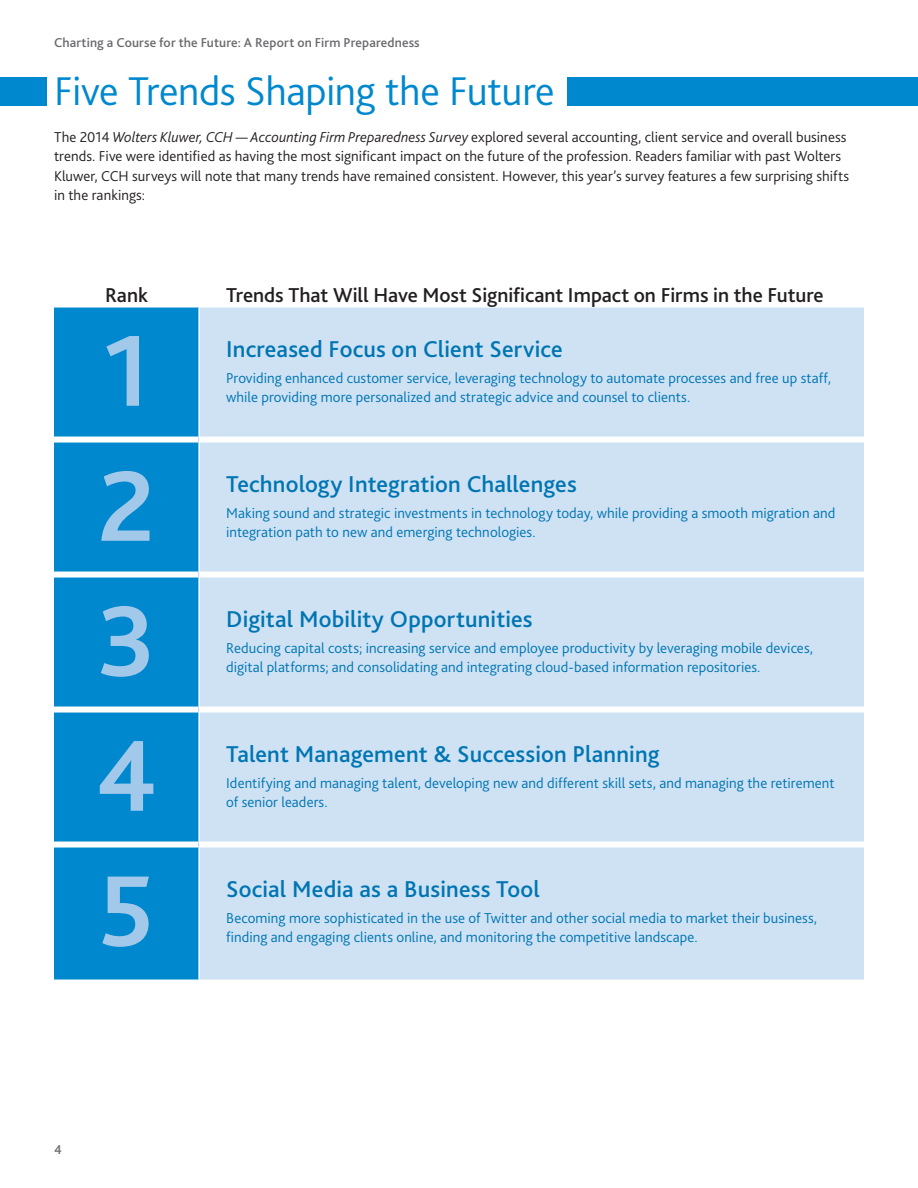
<style>
.page{position:relative;width:918px;height:1188px;background:#fff}
.page>*{position:absolute;margin:0;border:0;box-sizing:border-box;transform-origin:0 0}
.Section_Number{font:700 105px "Bliss 2";color:#a2c9ea}
.Page_Headline{font:300 42px "Bliss 2";letter-spacing:-.01em;color:#0088ce}
.Body_Text_-_Heading{font:500 24px "Bliss 2";letter-spacing:.005em;color:#0075b2}
.Body_Text_-_Heading-2{font:500 21px "Bliss 2";letter-spacing:-.005em;color:#231f20}
.t1{font:300 15px/19.5px "Bliss 2";color:#0075b2}
.t2{font:300 15px/19.5px "Bliss 2";color:#231f20}
.t3{font:500 13.5px "Bliss 2";letter-spacing:.01em;color:#69696c}
.s1{font-style:italic}
</style>
<div class="page">
<div style="left:54px;top:308px;width:144px;height:672px;background:#0088ce"></div>
<div style="left:200px;top:308px;width:664px;height:672px;background:#cee2f4"></div>
<div style="left:54px;top:437px;width:144px;height:6px;background:#fff"></div>
<div style="left:200px;top:437px;width:664px;height:6px;background:#fff"></div>
<div style="left:54px;top:572px;width:144px;height:6px;background:#fff"></div>
<div style="left:200px;top:572px;width:664px;height:6px;background:#fff"></div>
<div style="left:54px;top:707px;width:144px;height:6px;background:#fff"></div>
<div style="left:200px;top:707px;width:664px;height:6px;background:#fff"></div>
<div style="left:54px;top:842px;width:144px;height:6px;background:#fff"></div>
<div style="left:200px;top:842px;width:664px;height:6px;background:#fff"></div>
<div style="left:0;top:78px;width:918px;height:28px;background:#0088ce"></div>
<div style="left:47px;top:68px;width:520px;height:44px;background:#fff"></div>
<p class="t3" style="left:54px;top:34px;width:367px">Charting a Course for the Future: A Report on Firm Preparedness</p>
<p class="Page_Headline" style="left:54px;top:65px;width:502px">Five Trends Shaping the Future</p>
<p class="t2" style="left:54px;top:127px;width:797px">The 2014 <span class="s1">Wolters Kluwer, CCH — Accounting Firm Preparedness Survey</span> explored several accounting, client service and overall business trends. Five were identified as having the most significant impact on the future of the profession. Readers familiar with past Wolters Kluwer, CCH surveys will note that many trends have remained consistent. However, this year’s survey features a few surprising shifts in the rankings:</p>
<p class="Body_Text_-_Heading-2" style="left:105px;top:282px;width:44px">Rank</p>
<p class="Body_Text_-_Heading-2" style="left:226px;top:282px;width:599px">Trends That Will Have Most Significant Impact on Firms in the Future</p>
<p class="Section_Number" style="left:103px;top:306px;width:48px">1</p>
<p class="Body_Text_-_Heading" style="left:226px;top:334px;width:338px">Increased Focus on Client Service</p>
<p class="t1" style="left:226px;top:368px;width:606px">Providing enhanced customer service, leveraging technology to automate processes and free up staff, while providing more personalized and strategic advice and counsel to clients.</p>
<p class="Section_Number" style="left:98px;top:441px;width:58px">2</p>
<p class="Body_Text_-_Heading" style="left:226px;top:469px;width:352px">Technology Integration Challenges</p>
<p class="t1" style="left:226px;top:503px;width:611px">Making sound and strategic investments in technology today, while providing a smooth migration and integration path to new and emerging technologies.</p>
<p class="Section_Number" style="left:97px;top:576px;width:60px">3</p>
<p class="Body_Text_-_Heading" style="left:226px;top:604px;width:308px">Digital Mobility Opportunities</p>
<p class="t1" style="left:226px;top:638px;width:588px">Reducing capital costs; increasing service and employee productivity by leveraging mobile devices, digital platforms; and consolidating and integrating cloud-based information repositories.</p>
<p class="Section_Number" style="left:96px;top:711px;width:63px">4</p>
<p class="Body_Text_-_Heading" style="left:226px;top:739px;width:435px">Talent Management &amp; Succession Planning</p>
<p class="t1" style="left:226px;top:773px;width:610px">Identifying and managing talent, developing new and different skill sets, and managing the retirement of senior leaders.</p>
<p class="Section_Number" style="left:99px;top:846px;width:57px">5</p>
<p class="Body_Text_-_Heading" style="left:226px;top:874px;width:315px">Social Media as a Business Tool</p>
<p class="t1" style="left:226px;top:908px;width:592px">Becoming more sophisticated in the use of Twitter and other social media to market their business, finding and engaging clients online, and monitoring the competitive landscape.</p>
<p class="t3" style="left:54px;top:1141px;width:9px">4</p>
</div>
